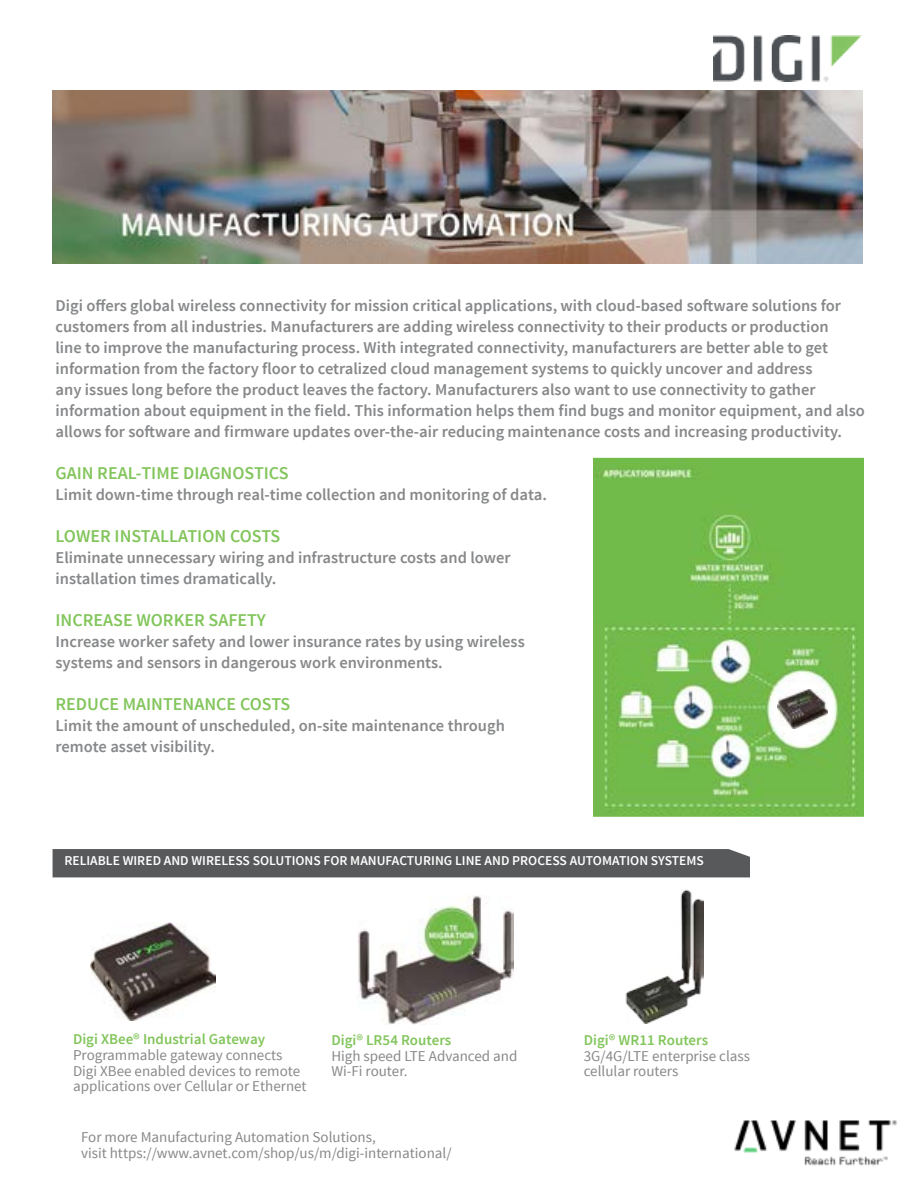
<style>
.page{position:relative;width:918px;height:1188px;background:#fff}
.page>*{position:absolute;margin:0;border:0;box-sizing:border-box;transform-origin:0 0}
.t1{font:600 18px "Source Sans Pro";color:#82c55b}
.t2{font:600 16.5px/21px "Source Sans Pro";color:#87888a}
.t3{font:15px/15.8px "Source Sans Pro";color:#87888a}
.t4{font:600 15px "Source Sans Pro";color:#82c55b}
.t5{font:600 13.5px "Source Sans Pro";color:#fff}
</style>
<div class="page">
<img style="left:53px;top:90px;width:809px;height:173px">
<div style="left:53px;top:849px;width:697px;height:28px;background:#58595b"></div>
<img style="left:593px;top:459px;width:270px;height:356px">
<div style="left:579px;top:456px;width:287px;height:362px;border:2px solid #fff"></div>
<img style="left:358px;top:896px;width:155px;height:128px">
<img style="left:625px;top:889px;width:79px;height:134px">
<img style="left:714px;top:35px;width:147px;height:46px">
<img style="left:91px;top:922px;width:125px;height:98px">
<div style="left:778px;top:682px;width:51px;height:54px;background:#fff;border-radius:50%"></div>
<img style="left:778px;top:690px;width:49px;height:38px">
<img style="left:734px;top:1120px;width:163px;height:46px">
<p class="t2" style="left:56px;top:295px;width:811px">Digi offers global wireless connectivity for mission critical applications, with cloud-based software solutions for customers from all industries. Manufacturers are adding wireless connectivity to their products or production<br>line to improve the manufacturing process. With integrated connectivity, manufacturers are better able to get information from the factory floor to cetralized cloud management systems to quickly uncover and address<br>any issues long before the product leaves the factory. Manufacturers also want to use connectivity to gather information about equipment in the field. This information helps them find bugs and monitor equipment, and also allows for software and firmware updates over-the-air reducing maintenance costs and increasing productivity.</p>
<p class="t1" style="left:56px;top:462px;width:235px">GAIN REAL-TIME DIAGNOSTICS</p>
<p class="t2" style="left:56px;top:484px;width:493px">Limit down-time through real-time collection and monitoring of data.</p>
<p class="t1" style="left:56px;top:525px;width:226px">LOWER INSTALLATION COSTS</p>
<p class="t2" style="left:56px;top:547px;width:457px">Eliminate unnecessary wiring and infrastructure costs and lower installation times dramatically.</p>
<p class="t1" style="left:56px;top:609px;width:212px">INCREASE WORKER SAFETY</p>
<p class="t2" style="left:56px;top:631px;width:471px">Increase worker safety and lower insurance rates by using wireless systems and sensors in dangerous work environments.</p>
<p class="t1" style="left:56px;top:693px;width:236px">REDUCE MAINTENANCE COSTS</p>
<p class="t2" style="left:56px;top:715px;width:451px">Limit the amount of unscheduled, on-site maintenance through remote asset visibility.</p>
<p class="t5" style="left:64px;top:852px;width:641px">RELIABLE WIRED AND WIRELESS SOLUTIONS FOR MANUFACTURING LINE AND PROCESS AUTOMATION SYSTEMS</p>
<p class="t4" style="left:73px;top:1030px;width:194px">Digi XBee® Industrial Gateway</p>
<p class="t3" style="left:73px;top:1047px;width:235px">Programmable gateway connects<br>Digi XBee enabled devices to remote applications over Cellular or Ethernet</p>
<p class="t4" style="left:331px;top:1030px;width:121px">Digi® LR54 Routers</p>
<p class="t3" style="left:331px;top:1048px;width:188px">High speed LTE Advanced and<br>Wi-Fi router.</p>
<p class="t3" style="left:81px;top:1130px;width:372px">For more Manufacturing Automation Solutions,<br>visit https://www.avnet.com/shop/us/m/digi-international/</p>
<p class="t4" style="left:584px;top:1030px;width:126px">Digi® WR11 Routers</p>
<p class="t3" style="left:584px;top:1048px;width:168px">3G/4G/LTE enterprise class cellular routers</p>
</div>
